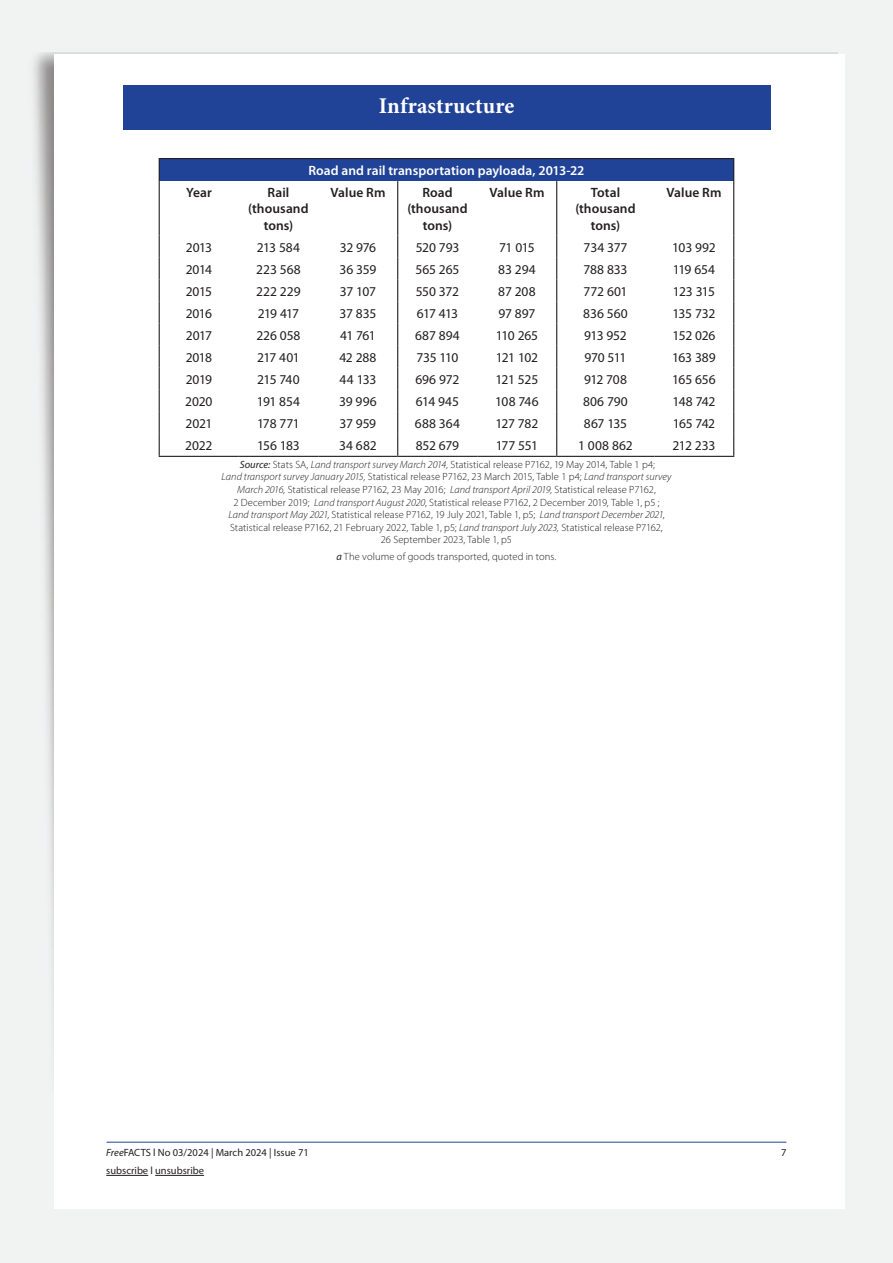
<style>
.page{position:relative;width:893px;height:1263px;background:#f1f3f3}
.page>*{position:absolute;margin:0;border:0;box-sizing:border-box;transform-origin:0 0}
.t1{font:700 22.5px "Minion Pro";letter-spacing:.005em;color:#fff}
.t2{font:13.5px "Myriad Pro";letter-spacing:-.02em;color:#231f20}
.t3{font:600 13.5px/16.2px "Myriad Pro";letter-spacing:.005em;color:#231f20;text-align:center}
.t4{font:600 13.5px "Myriad Pro";letter-spacing:.005em;color:#fff}
.t5{font:300 10.5px/12.6px "Myriad Pro";letter-spacing:.01em;color:#231f20;text-align:center}
.t6{font:10.5px "Myriad Pro";color:#231f20}
.s1{font-weight:400;font-style:italic}
.s2{font-style:italic}
</style>
<div class="page">
<div style="left:54px;top:54px;width:791px;height:1155px;background:#fff"></div>
<hr style="left:106px;top:1175px;width:42px;height:1px;background:#231f20">
<hr style="left:155px;top:1175px;width:49px;height:1px;background:#231f20">
<hr style="left:107px;top:1142px;width:679px;height:1px;background:#204397">
<div style="left:123px;top:85px;width:647px;height:45px;background:#204397"></div>
<div style="left:159px;top:159px;width:575px;height:22px;background:#204397"></div>
<hr style="left:397px;top:181px;width:1px;height:55px;background:#231f20">
<hr style="left:556px;top:181px;width:1px;height:55px;background:#231f20">
<svg style="left:397px;top:236px;width:1px;height:220px"></svg>
<svg style="left:556px;top:236px;width:1px;height:220px"></svg>
<svg style="left:159px;top:159px;width:1px;height:22px"></svg>
<svg style="left:733px;top:159px;width:1px;height:22px"></svg>
<hr style="left:159px;top:181px;width:1px;height:55px;background:#231f20">
<hr style="left:733px;top:181px;width:1px;height:55px;background:#231f20">
<svg style="left:159px;top:236px;width:1px;height:220px"></svg>
<svg style="left:733px;top:236px;width:1px;height:220px"></svg>
<hr style="left:159px;top:456px;width:80px;height:1px;background:#231f20">
<hr style="left:239px;top:456px;width:79px;height:1px;background:#231f20">
<hr style="left:318px;top:456px;width:80px;height:1px;background:#231f20">
<hr style="left:398px;top:456px;width:79px;height:1px;background:#231f20">
<hr style="left:477px;top:456px;width:80px;height:1px;background:#231f20">
<hr style="left:557px;top:456px;width:97px;height:1px;background:#231f20">
<hr style="left:654px;top:456px;width:80px;height:1px;background:#231f20">
<hr style="left:159px;top:158px;width:80px;height:1px;background:#231f20">
<hr style="left:239px;top:158px;width:79px;height:1px;background:#231f20">
<hr style="left:318px;top:158px;width:80px;height:1px;background:#231f20">
<hr style="left:398px;top:158px;width:79px;height:1px;background:#231f20">
<hr style="left:477px;top:158px;width:80px;height:1px;background:#231f20">
<hr style="left:557px;top:158px;width:97px;height:1px;background:#231f20">
<hr style="left:654px;top:158px;width:80px;height:1px;background:#231f20">
<h1 class="t1" style="left:379px;top:90px;width:137px">Infrastructure</h1>
<p class="t4" style="left:308px;top:162px;width:278px">Road and rail transportation payloada, 2013-22</p>
<p class="t3" style="left:186px;top:184px;width:27px">Year</p>
<p class="t3" style="left:248px;top:184px;width:62px">Rail (thousand tons)</p>
<p class="t3" style="left:330px;top:184px;width:57px">Value Rm</p>
<p class="t3" style="left:407px;top:184px;width:62px">Road (thousand tons)</p>
<p class="t3" style="left:489px;top:184px;width:57px">Value Rm</p>
<p class="t3" style="left:575px;top:184px;width:62px">Total (thousand tons)</p>
<p class="t3" style="left:666px;top:184px;width:57px">Value Rm</p>
<p class="t2" style="left:186px;top:239px;width:28px">2013</p>
<p class="t2" style="left:257px;top:239px;width:45px">213 584</p>
<p class="t2" style="left:340px;top:239px;width:38px">32 976</p>
<p class="t2" style="left:416px;top:239px;width:45px">520 793</p>
<p class="t2" style="left:499px;top:239px;width:37px">71 015</p>
<p class="t2" style="left:583px;top:239px;width:45px">734 377</p>
<p class="t2" style="left:672px;top:239px;width:45px">103 992</p>
<p class="t2" style="left:186px;top:261px;width:28px">2014</p>
<p class="t2" style="left:256px;top:261px;width:46px">223 568</p>
<p class="t2" style="left:340px;top:261px;width:38px">36 359</p>
<p class="t2" style="left:415px;top:261px;width:45px">565 265</p>
<p class="t2" style="left:498px;top:261px;width:39px">83 294</p>
<p class="t2" style="left:583px;top:261px;width:45px">788 833</p>
<p class="t2" style="left:673px;top:261px;width:44px">119 654</p>
<p class="t2" style="left:186px;top:283px;width:28px">2015</p>
<p class="t2" style="left:256px;top:283px;width:46px">222 229</p>
<p class="t2" style="left:340px;top:283px;width:38px">37 107</p>
<p class="t2" style="left:416px;top:283px;width:45px">550 372</p>
<p class="t2" style="left:498px;top:283px;width:39px">87 208</p>
<p class="t2" style="left:583px;top:283px;width:45px">772 601</p>
<p class="t2" style="left:673px;top:283px;width:44px">123 315</p>
<p class="t2" style="left:186px;top:305px;width:28px">2016</p>
<p class="t2" style="left:258px;top:305px;width:43px">219 417</p>
<p class="t2" style="left:340px;top:305px;width:38px">37 835</p>
<p class="t2" style="left:417px;top:305px;width:43px">617 413</p>
<p class="t2" style="left:498px;top:305px;width:38px">97 897</p>
<p class="t2" style="left:583px;top:305px;width:46px">836 560</p>
<p class="t2" style="left:673px;top:305px;width:44px">135 732</p>
<p class="t2" style="left:186px;top:327px;width:28px">2017</p>
<p class="t2" style="left:256px;top:327px;width:46px">226 058</p>
<p class="t2" style="left:340px;top:327px;width:37px">41 761</p>
<p class="t2" style="left:415px;top:327px;width:46px">687 894</p>
<p class="t2" style="left:496px;top:327px;width:44px">110 265</p>
<p class="t2" style="left:584px;top:327px;width:44px">913 952</p>
<p class="t2" style="left:673px;top:327px;width:44px">152 026</p>
<p class="t2" style="left:186px;top:349px;width:28px">2018</p>
<p class="t2" style="left:257px;top:349px;width:44px">217 401</p>
<p class="t2" style="left:339px;top:349px;width:39px">42 288</p>
<p class="t2" style="left:416px;top:349px;width:44px">735 110</p>
<p class="t2" style="left:496px;top:349px;width:44px">121 102</p>
<p class="t2" style="left:584px;top:349px;width:44px">970 511</p>
<p class="t2" style="left:672px;top:349px;width:45px">163 389</p>
<p class="t2" style="left:186px;top:371px;width:28px">2019</p>
<p class="t2" style="left:257px;top:371px;width:44px">215 740</p>
<p class="t2" style="left:340px;top:371px;width:38px">44 133</p>
<p class="t2" style="left:415px;top:371px;width:46px">696 972</p>
<p class="t2" style="left:496px;top:371px;width:44px">121 525</p>
<p class="t2" style="left:584px;top:371px;width:44px">912 708</p>
<p class="t2" style="left:672px;top:371px;width:45px">165 656</p>
<p class="t2" style="left:185px;top:393px;width:29px">2020</p>
<p class="t2" style="left:257px;top:393px;width:45px">191 854</p>
<p class="t2" style="left:339px;top:393px;width:39px">39 996</p>
<p class="t2" style="left:416px;top:393px;width:45px">614 945</p>
<p class="t2" style="left:495px;top:393px;width:45px">108 746</p>
<p class="t2" style="left:583px;top:393px;width:46px">806 790</p>
<p class="t2" style="left:673px;top:393px;width:44px">148 742</p>
<p class="t2" style="left:186px;top:415px;width:28px">2021</p>
<p class="t2" style="left:257px;top:415px;width:44px">178 771</p>
<p class="t2" style="left:340px;top:415px;width:38px">37 959</p>
<p class="t2" style="left:415px;top:415px;width:47px">688 364</p>
<p class="t2" style="left:495px;top:415px;width:44px">127 782</p>
<p class="t2" style="left:584px;top:415px;width:45px">867 135</p>
<p class="t2" style="left:673px;top:415px;width:44px">165 742</p>
<p class="t2" style="left:185px;top:437px;width:29px">2022</p>
<p class="t2" style="left:257px;top:437px;width:44px">156 183</p>
<p class="t2" style="left:339px;top:437px;width:39px">34 682</p>
<p class="t2" style="left:416px;top:437px;width:45px">852 679</p>
<p class="t2" style="left:496px;top:437px;width:44px">177 551</p>
<p class="t2" style="left:578px;top:437px;width:56px">1 008 862</p>
<p class="t2" style="left:673px;top:437px;width:44px">212 233</p>
<p class="t5" style="left:222px;top:458px;width:451px"><span class="s1">Source:</span> Stats SA, <span class="s2">Land transport survey March 2014,</span> Statistical release P7162, 19 May 2014, Table 1 p4;<br><span class="s2">Land transport survey January 2015,</span> Statistical release P7162, 23 March 2015, Table 1 p4; <span class="s2">Land transport survey March 2016,</span> Statistical release P7162, 23 May 2016; <span class="s2">Land transport April 2019,</span> Statistical release P7162,<br>2 December 2019; <span class="s2">Land transport August 2020</span>, Statistical release P7162, 2 December 2019, Table 1, p5 ;<br><span class="s2">Land transport May 2021,</span> Statistical release P7162, 19 July 2021, Table 1, p5; <span class="s2">Land transport December 2021</span>, Statistical release P7162, 21 February 2022, Table 1, p5; <span class="s2">Land transport July 2023,</span> Statistical release P7162,<br>26 September 2023, Table 1, p5</p>
<p class="t5" style="left:337px;top:550px;width:221px"><span class="s1">a</span> The volume of goods transported, quoted in tons.</p>
<p class="t6" style="left:106px;top:1146px;width:204px"><span class="s2">Free</span>FACTS l No 03/2024 | March 2024 | Issue 71</p>
<p class="t6" style="left:781px;top:1146px;width:7px">7</p>
<p class="t6" style="left:106px;top:1164px;width:99px">subscribe l unsubsribe</p>
</div>
